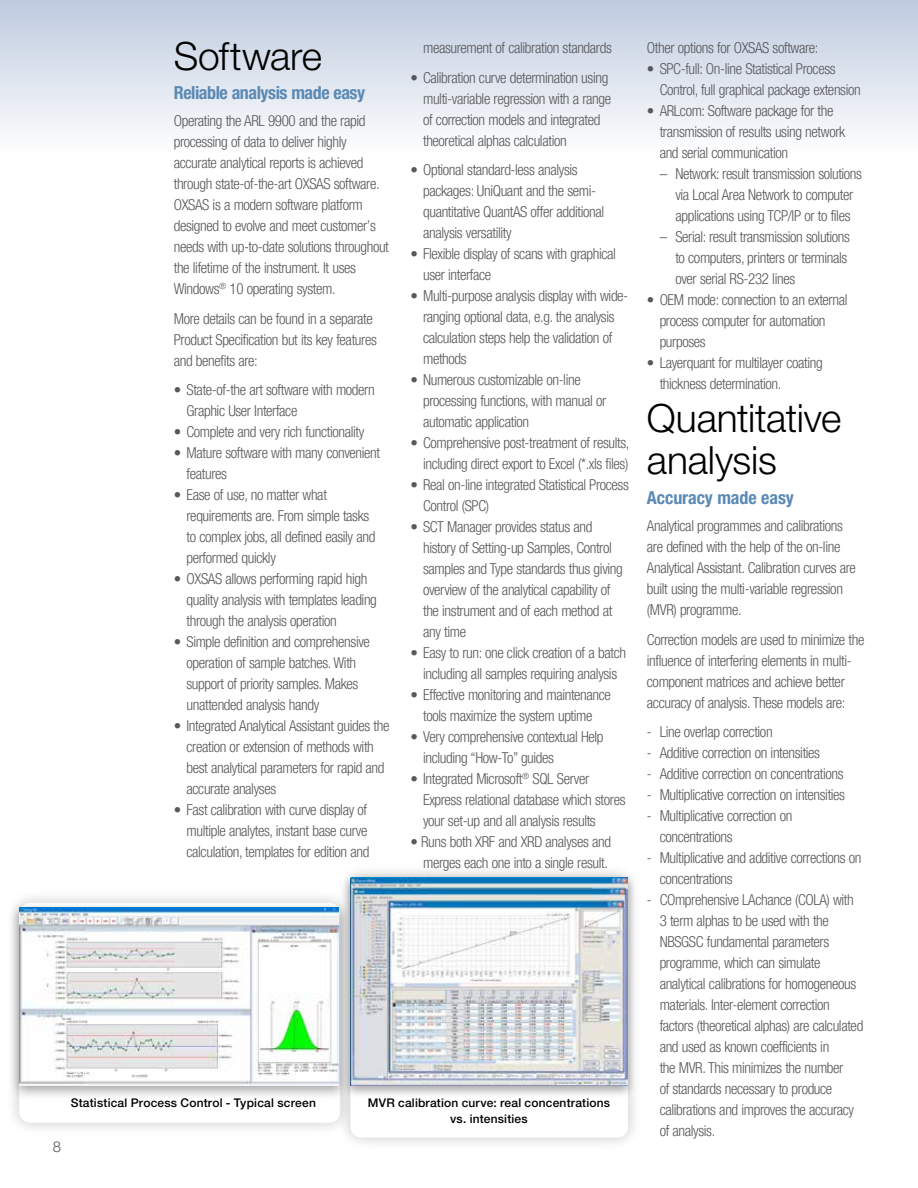
<style>
.page{position:relative;width:918px;height:1188px;background:#fff}
.page>*{position:absolute;margin:0;border:0;box-sizing:border-box;transform-origin:0 0}
.t1{font:300 39px/42px "Helvetica Neue LTW1 G";letter-spacing:-.005em;color:#000}
.t2{font:700 condensed 18px "Helvetica Neue LT Std";letter-spacing:-.025em;color:#5a89b4}
.t3{font:700 condensed 18px "Helvetica Neue LT Std";letter-spacing:-.005em;color:#5a89b4}
.t4{font:300 condensed 15px/21px "Helvetica Neue LT Pro";letter-spacing:-.025em;color:#57585b}
.t5{font:300 15px "Helvetica Neue LT Std";color:#57585b}
.t6{font:500 12px/15.8px "Helvetica Neue LT Std";letter-spacing:.015em;color:#000;text-align:center}
</style>
<div class="page">
<div style="left:0;top:0;width:918px;height:153px;background:linear-gradient(to bottom,#becade,#fefefe)"></div>
<div style="left:5px;top:889px;width:349px;height:248px;background:#000;opacity:.35"></div>
<div style="left:20px;top:903px;width:320px;height:219px;background:#fff;border-radius:10px"></div>
<div style="left:336px;top:863px;width:306px;height:288px;background:#000;opacity:.35"></div>
<div style="left:351px;top:878px;width:277px;height:259px;background:#fff;border-radius:10px"></div>
<div style="left:9px;top:902px;width:340px;height:199px;background:#000;opacity:.35"></div>
<img style="left:19px;top:908px;width:320px;height:178px">
<div style="left:342px;top:873px;width:294px;height:226px;background:#000;opacity:.35"></div>
<img style="left:351px;top:878px;width:277px;height:208px">
<h1 class="t1" style="left:174px;top:35px;width:150px">Software</h1>
<p class="t2" style="left:174px;top:82px;width:193px">Reliable analysis made easy</p>
<p class="t4" style="left:174px;top:111px;width:217px">Operating the ARL 9900 and the rapid processing of data to deliver highly accurate analytical reports is achieved through state-of-the-art OXSAS software.<br>OXSAS is a modern software platform designed to evolve and meet customer’s needs with up-to-date solutions throughout the lifetime of the instrument. It uses Windows<sup>®</sup> 10 operating system.</p>
<p class="t4" style="left:174px;top:308px;width:205px">More details can be found in a separate<br>Product Specification but its key features and benefits are:</p>
<p class="t4" style="left:187px;top:380px;width:190px;text-indent:-13px">• State-of-the art software with modern<br>Graphic User Interface</p>
<p class="t4" style="left:174px;top:422px;width:192px">• Complete and very rich functionality</p>
<p class="t4" style="left:187px;top:443px;width:195px;text-indent:-13px">• Mature software with many convenient features</p>
<p class="t4" style="left:187px;top:485px;width:190px;text-indent:-13px">• Ease of use, no matter what requirements are. From simple tasks to complex jobs, all defined easily and performed quickly</p>
<p class="t4" style="left:187px;top:569px;width:192px;text-indent:-13px">• OXSAS allows performing rapid high quality analysis with templates leading through the analysis operation</p>
<p class="t4" style="left:187px;top:632px;width:185px;text-indent:-13px">• Simple definition and comprehensive operation of sample batches. With support of priority samples. Makes unattended analysis handy</p>
<p class="t4" style="left:187px;top:716px;width:205px;text-indent:-13px">• Integrated Analytical Assistant guides the creation or extension of methods with best analytical parameters for rapid and accurate analyses</p>
<p class="t4" style="left:187px;top:800px;width:184px;text-indent:-13px">• Fast calibration with curve display of multiple analytes, instant base curve calculation, templates for edition and</p>
<p class="t4" style="left:423px;top:37px;width:190px">measurement of calibration standards</p>
<p class="t4" style="left:423px;top:67px;width:190px;text-indent:-13px">• Calibration curve determination using multi-variable regression with a range of correction models and integrated theoretical alphas calculation</p>
<p class="t4" style="left:423px;top:159px;width:183px;text-indent:-13px">• Optional standard-less analysis packages: UniQuant and the semi&shy;quantitative QuantAS offer additional analysis versatility</p>
<p class="t4" style="left:423px;top:243px;width:194px;text-indent:-13px">• Flexible display of scans with graphical user interface</p>
<p class="t4" style="left:423px;top:285px;width:207px;text-indent:-13px">• Multi-purpose analysis display with wide&shy;ranging optional data, e.g. the analysis calculation steps help the validation of methods</p>
<p class="t4" style="left:423px;top:369px;width:185px;text-indent:-13px">• Numerous customizable on-line processing functions, with manual or automatic application</p>
<p class="t4" style="left:410px;top:432px;width:221px;text-align:right">• Comprehensive post-treatment of results, including direct export to Excel (*.xls files)</p>
<p class="t4" style="left:423px;top:474px;width:207px;text-indent:-13px">• Real on-line integrated Statistical Process<br>Control (SPC)</p>
<p class="t4" style="left:423px;top:516px;width:201px;text-indent:-13px">• SCT Manager provides status and history of Setting-up Samples, Control samples and Type standards thus giving overview of the analytical capability of the instrument and of each method at any time</p>
<p class="t4" style="left:410px;top:642px;width:217px;text-align:center">• Easy to run: one click creation of a batch including all samples requiring analysis</p>
<p class="t4" style="left:410px;top:684px;width:202px;text-align:center">• Effective monitoring and maintenance tools maximize the system uptime</p>
<p class="t4" style="left:423px;top:726px;width:182px;text-indent:-13px">• Very comprehensive contextual Help including “How-To” guides</p>
<p class="t4" style="left:423px;top:768px;width:204px;text-indent:-13px">• Integrated Microsoft<sup>®</sup> SQL Server<br>Express relational database which stores your set-up and all analysis results</p>
<p class="t4" style="left:410px;top:831px;width:202px;text-align:right">• Runs both XRF and XRD analyses and merges each one into a single result.</p>
<p class="t5" style="left:53px;top:1137px;width:10px">8</p>
<p class="t6" style="left:71px;top:1095px;width:247px">Statistical Process Control - Typical screen</p>
<p class="t6" style="left:368px;top:1095px;width:244px">MVR calibration curve: real concentrations vs. intensities</p>
<p class="t4" style="left:647px;top:37px;width:173px">Other options for OXSAS software:</p>
<p class="t4" style="left:660px;top:58px;width:203px;text-indent:-13px">• SPC-full: On-line Statistical Process<br>Control, full graphical package extension</p>
<p class="t4" style="left:660px;top:100px;width:187px;text-indent:-13px">• ARLcom: Software package for the transmission of results using network and serial communication</p>
<p class="t4" style="left:660px;top:163px;width:204px;text-align:center">– Network: result transmission solutions via Local Area Network to computer applications using TCP/IP or to files</p>
<p class="t4" style="left:675px;top:226px;width:176px;text-indent:-16px">– Serial: result transmission solutions to computers, printers or terminals over serial RS-232 lines</p>
<p class="t4" style="left:660px;top:289px;width:189px;text-indent:-13px">• OEM mode: connection to an external process computer for automation purposes</p>
<p class="t4" style="left:660px;top:352px;width:165px;text-indent:-13px">• Layerquant for multilayer coating thickness determination.</p>
<h1 class="t1" style="left:647px;top:397px;width:196px">Quantitative analysis</h1>
<p class="t3" style="left:647px;top:487px;width:149px">Accuracy made easy</p>
<p class="t4" style="left:647px;top:515px;width:211px">Analytical programmes and calibrations are defined with the help of the on-line Analytical Assistant. Calibration curves are built using the multi-variable regression (MVR) programme.</p>
<p class="t4" style="left:647px;top:629px;width:219px">Correction models are used to minimize the influence of interfering elements in multi&shy;component matrices and achieve better accuracy of analysis. These models are:</p>
<p class="t4" style="left:647px;top:721px;width:127px">- Line overlap correction</p>
<p class="t4" style="left:647px;top:742px;width:175px">- Additive correction on intensities</p>
<p class="t4" style="left:647px;top:763px;width:198px">- Additive correction on concentrations</p>
<p class="t4" style="left:647px;top:784px;width:200px">- Multiplicative correction on intensities</p>
<p class="t4" style="left:660px;top:805px;width:134px;text-indent:-13px">- Multiplicative correction on concentrations</p>
<p class="t4" style="left:660px;top:847px;width:203px;text-indent:-13px">- Multiplicative and additive corrections on concentrations</p>
<p class="t4" style="left:660px;top:889px;width:205px;text-indent:-13px">- COmprehensive LAchance (COLA) with 3 term alphas to be used with the NBSGSC fundamental parameters programme, which can simulate analytical calibrations for homogeneous materials. Inter-element correction factors (theoretical alphas) are calculated and used as known coefficients in<br>the MVR. This minimizes the number<br>of standards necessary to produce calibrations and improves the accuracy of analysis.</p>
</div>
